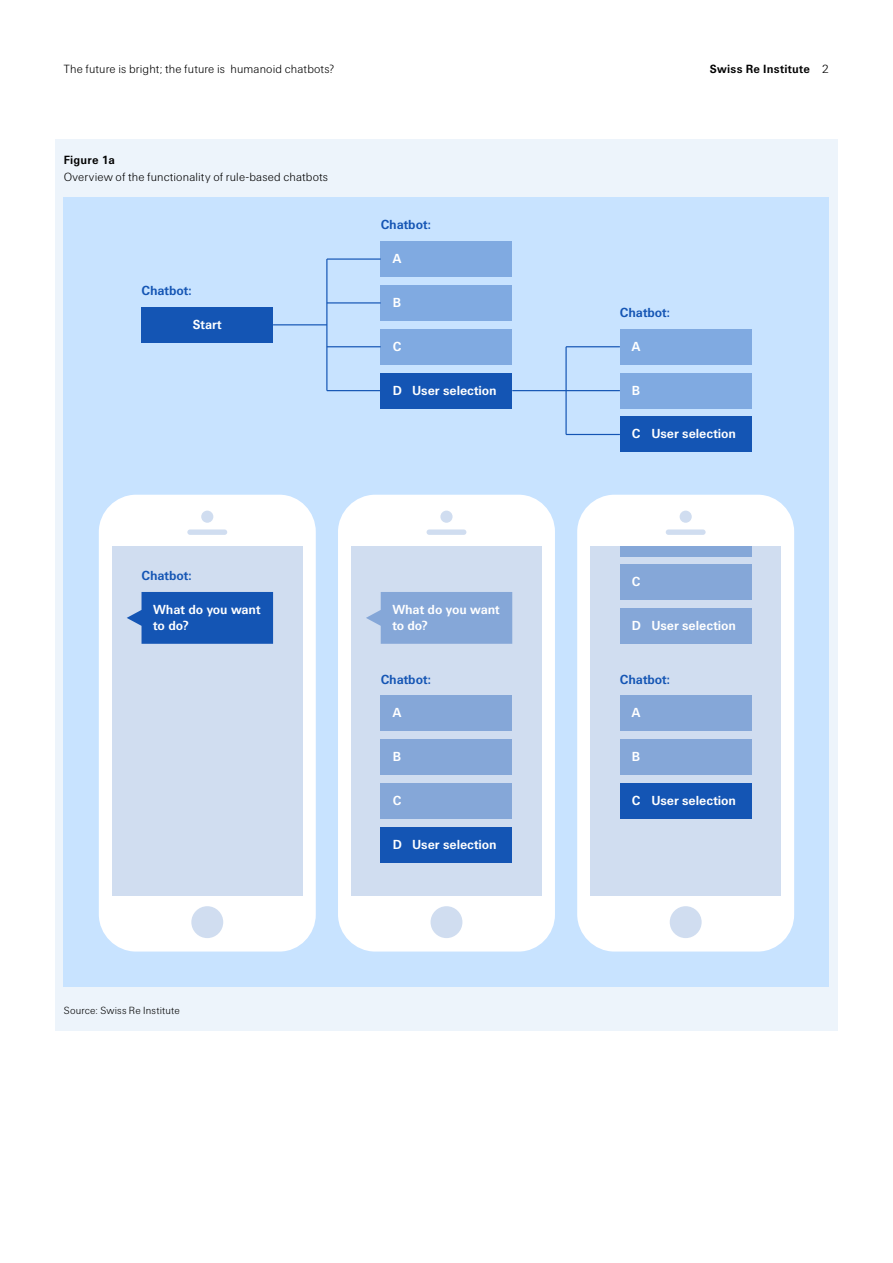
<style>
.page{position:relative;width:893px;height:1263px;background:#fff}
.page>*{position:absolute;margin:0;border:0;box-sizing:border-box;transform-origin:0 0}
.t1{font:700 13.2px/15.9px "Swiss Re Sans OT";letter-spacing:-.005em;color:#fff}
.t2{font:700 13.2px "Swiss Re Sans OT";letter-spacing:-.005em;color:#1455b4}
.t3{font:300 12px "Swiss Re Sans OT";letter-spacing:.01em;color:#000}
.t4{font:700 12px "Swiss Re Sans OT";letter-spacing:.02em;color:#000}
.t5{font:300 10.5px "Swiss Re Sans OT";letter-spacing:.02em;color:#000}
.s1{font-weight:300}
</style>
<div class="page">
<div style="left:55px;top:140px;width:783px;height:891px;background:#edf4fb"></div>
<div style="left:64px;top:197px;width:765px;height:790px;background:#c8e3ff"></div>
<div style="left:99px;top:495px;width:217px;height:456px;background:#fff;border-radius:37px"></div>
<div style="left:187px;top:529px;width:40px;height:6px;background:#d0ddf0;border-radius:3px"></div>
<div style="left:201px;top:511px;width:12px;height:12px;background:#d0ddf0;border-radius:50%"></div>
<div style="left:112px;top:546px;width:190px;height:349px;background:#d0ddf0"></div>
<div style="left:191px;top:906px;width:32px;height:32px;background:#d0ddf0;border-radius:50%"></div>
<div style="left:338px;top:495px;width:217px;height:456px;background:#fff;border-radius:37px"></div>
<div style="left:427px;top:529px;width:39px;height:6px;background:#d0ddf0;border-radius:3px"></div>
<div style="left:440px;top:511px;width:13px;height:12px;background:#d0ddf0;border-radius:50%"></div>
<div style="left:351px;top:546px;width:190px;height:349px;background:#d0ddf0"></div>
<div style="left:431px;top:906px;width:31px;height:32px;background:#d0ddf0;border-radius:50%"></div>
<div style="left:577px;top:495px;width:217px;height:456px;background:#fff;border-radius:37px"></div>
<div style="left:666px;top:529px;width:40px;height:6px;background:#d0ddf0;border-radius:3px"></div>
<div style="left:680px;top:511px;width:12px;height:12px;background:#d0ddf0;border-radius:50%"></div>
<div style="left:591px;top:546px;width:190px;height:349px;background:#d0ddf0"></div>
<div style="left:670px;top:906px;width:32px;height:32px;background:#d0ddf0;border-radius:50%"></div>
<svg style="left:127px;top:592px;width:146px;height:52px;background:#2460b9"></svg>
<svg style="left:366px;top:592px;width:146px;height:52px;background:#8babda"></svg>
<div style="left:381px;top:695px;width:131px;height:36px;background:#85a7d8"></div>
<div style="left:381px;top:739px;width:131px;height:36px;background:#85a7d8"></div>
<div style="left:381px;top:783px;width:131px;height:36px;background:#85a7d8"></div>
<div style="left:381px;top:827px;width:131px;height:36px;background:#1455b4"></div>
<div style="left:620px;top:546px;width:131px;height:10px;background:#85a7d8"></div>
<div style="left:620px;top:564px;width:131px;height:36px;background:#85a7d8"></div>
<div style="left:620px;top:608px;width:131px;height:36px;background:#85a7d8"></div>
<div style="left:620px;top:695px;width:131px;height:36px;background:#85a7d8"></div>
<div style="left:620px;top:739px;width:131px;height:36px;background:#85a7d8"></div>
<div style="left:620px;top:783px;width:131px;height:36px;background:#1455b4"></div>
<hr style="left:326px;top:259px;width:1px;height:132px;background:#1455b4">
<hr style="left:273px;top:324px;width:54px;height:1px;background:#1455b4">
<hr style="left:327px;top:258px;width:54px;height:2px;background:#1455b4">
<hr style="left:327px;top:302px;width:54px;height:1px;background:#1455b4">
<hr style="left:327px;top:346px;width:54px;height:1px;background:#1455b4">
<hr style="left:327px;top:390px;width:54px;height:1px;background:#1455b4">
<hr style="left:566px;top:346px;width:54px;height:1px;background:#1455b4">
<hr style="left:512px;top:390px;width:108px;height:1px;background:#1455b4">
<hr style="left:566px;top:434px;width:54px;height:1px;background:#1455b4">
<hr style="left:565px;top:347px;width:2px;height:87px;background:#1455b4">
<div style="left:142px;top:307px;width:131px;height:36px;background:#1455b4"></div>
<div style="left:381px;top:241px;width:131px;height:36px;background:#80aae1"></div>
<div style="left:381px;top:285px;width:131px;height:36px;background:#80aae1"></div>
<div style="left:381px;top:329px;width:131px;height:36px;background:#80aae1"></div>
<div style="left:381px;top:373px;width:131px;height:36px;background:#1455b4"></div>
<div style="left:620px;top:329px;width:131px;height:36px;background:#80aae1"></div>
<div style="left:620px;top:373px;width:131px;height:36px;background:#80aae1"></div>
<div style="left:620px;top:416px;width:131px;height:36px;background:#1455b4"></div>
<p class="t3" style="left:64px;top:62px;width:272px">The future is bright; the future is humanoid chatbots?</p>
<p class="t4" style="left:710px;top:62px;width:121px">Swiss Re Institute <span class="s1">2</span></p>
<p class="t4" style="left:64px;top:153px;width:53px">Figure 1a</p>
<p class="t3" style="left:64px;top:170px;width:266px">Overview of the functionality of rule-based chatbots</p>
<p class="t2" style="left:142px;top:283px;width:52px">Chatbot:</p>
<p class="t1" style="left:193px;top:316px;width:31px">Start</p>
<p class="t2" style="left:381px;top:217px;width:52px">Chatbot:</p>
<p class="t1" style="left:393px;top:251px;width:10px">A</p>
<p class="t1" style="left:393px;top:294px;width:10px">B</p>
<p class="t1" style="left:393px;top:338px;width:10px">C</p>
<p class="t1" style="left:393px;top:382px;width:11px">D</p>
<p class="t1" style="left:412px;top:382px;width:86px">User selection</p>
<p class="t2" style="left:142px;top:568px;width:52px">Chatbot:</p>
<p class="t1" style="left:153px;top:601px;width:109px">What do you want to do?</p>
<p class="t1" style="left:392px;top:601px;width:109px">What do you want to do?</p>
<p class="t2" style="left:381px;top:671px;width:52px">Chatbot:</p>
<p class="t5" style="left:64px;top:1004px;width:118px">Source: Swiss Re Institute</p>
<p class="t1" style="left:393px;top:705px;width:10px">A</p>
<p class="t1" style="left:393px;top:749px;width:10px">B</p>
<p class="t1" style="left:393px;top:793px;width:10px">C</p>
<p class="t1" style="left:393px;top:836px;width:11px">D</p>
<p class="t1" style="left:412px;top:836px;width:86px">User selection</p>
<p class="t2" style="left:620px;top:305px;width:52px">Chatbot:</p>
<p class="t1" style="left:632px;top:338px;width:10px">A</p>
<p class="t1" style="left:632px;top:382px;width:10px">B</p>
<p class="t1" style="left:632px;top:426px;width:10px">C</p>
<p class="t1" style="left:651px;top:426px;width:86px">User selection</p>
<p class="t1" style="left:632px;top:573px;width:10px">C</p>
<p class="t1" style="left:632px;top:617px;width:11px">D</p>
<p class="t1" style="left:651px;top:617px;width:86px">User selection</p>
<p class="t2" style="left:620px;top:671px;width:52px">Chatbot:</p>
<p class="t1" style="left:632px;top:705px;width:10px">A</p>
<p class="t1" style="left:632px;top:749px;width:10px">B</p>
<p class="t1" style="left:632px;top:793px;width:10px">C</p>
<p class="t1" style="left:651px;top:793px;width:86px">User selection</p>
</div>
